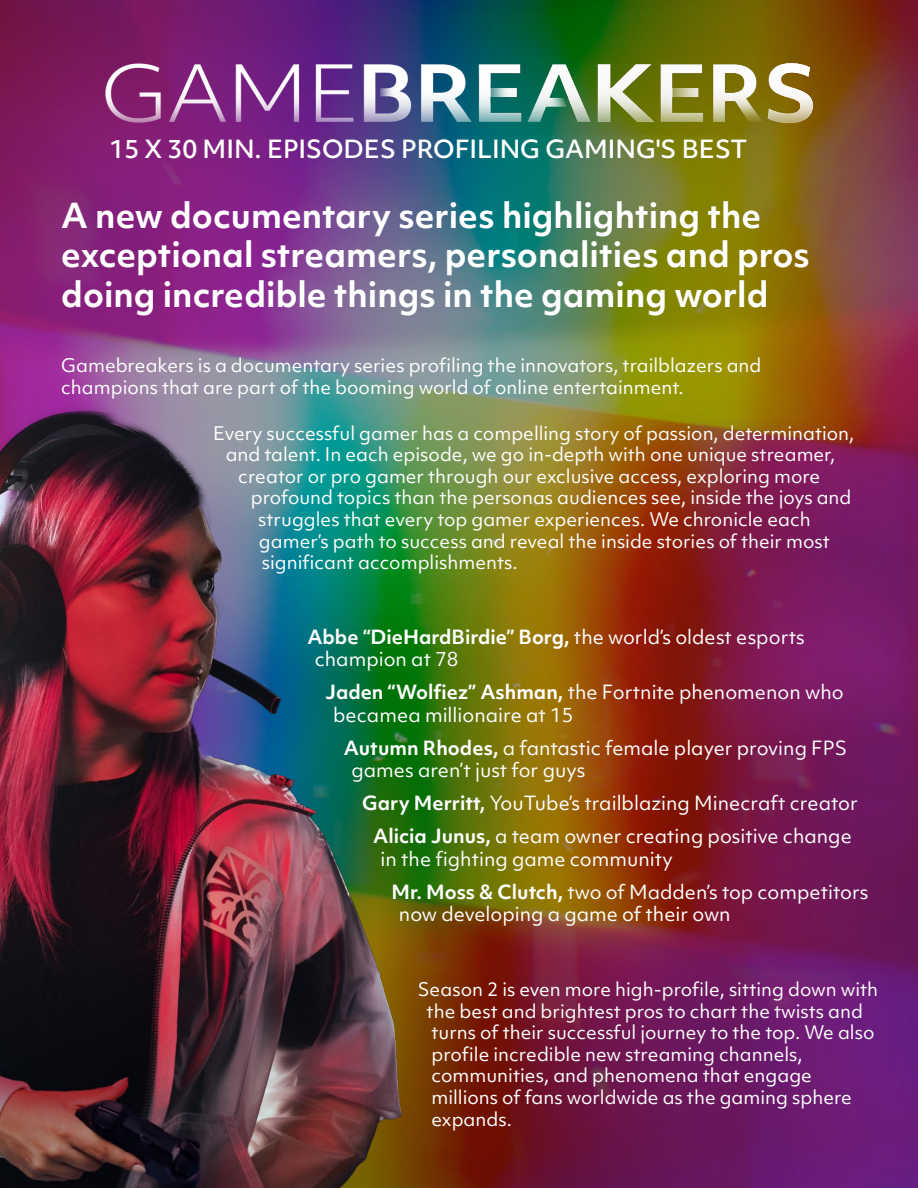
<style>
.page{position:relative;width:918px;height:1188px;background:#fff}
.page>*{position:absolute;margin:0;border:0;box-sizing:border-box;transform-origin:0 0}
.t1{font:700 33px/39.6px "Objektiv Mk 1";color:#fff}
.t2{font:500 24px "Objektiv Mk 1";color:#fff}
.t3{font:18.75px/22.5px "Objektiv Mk 1";color:#fff}
.t4{font:18px/21.6px "Objektiv Mk 1";color:#fff}
.s1{font-weight:700}
</style>
<div class="page">
<img style="left:0;top:0;width:918px;height:1188px">
<img style="left:56px;top:0;width:862px;height:135px">
<img style="left:0;top:387px;width:453px;height:801px">
<h2 class="t2" style="left:110px;top:133px;width:639px">15 X 30 MIN. EPISODES PROFILING GAMING'S BEST</h2>
<h1 class="t1" style="left:61px;top:195px;width:750px">A new documentary series highlighting the exceptional streamers, personalities and pros doing incredible things in the gaming world</h1>
<p class="t4" style="left:61px;top:355px;width:702px">Gamebreakers is a documentary series profiling the innovators, trailblazers and champions that are part of the booming world of online entertainment.</p>
<p class="t4" style="left:213px;top:422px;width:643px">Every successful gamer has a compelling story of passion, determination,</p>
<p class="t4" style="left:226px;top:443px;width:611px">and talent. In each episode, we go in-depth with one unique streamer,</p>
<p class="t4" style="left:238px;top:465px;width:583px">creator or pro gamer through our exclusive access, exploring more</p>
<p class="t4" style="left:251px;top:487px;width:602px">profound topics than the personas audiences see, inside the joys and</p>
<p class="t4" style="left:258px;top:508px;width:554px">struggles that every top gamer experiences. We chronicle each</p>
<p class="t4" style="left:259px;top:530px;width:572px">gamer’s path to success and reveal the inside stories of their most</p>
<p class="t4" style="left:262px;top:551px;width:257px">significant accomplishments.</p>
<p class="t3" style="left:315px;top:625px;width:491px;text-indent:-7px"><span class="s1">Abbe “DieHardBirdie” Borg,</span> the world’s oldest esports champion at 78</p>
<p class="t3" style="left:333px;top:681px;width:512px;text-indent:-7px"><span class="s1">Jaden “Wolfiez” Ashman,</span> the Fortnite phenomenon who becamea millionaire at 15</p>
<p class="t3" style="left:351px;top:736px;width:497px;text-indent:-7px"><span class="s1">Autumn Rhodes,</span> a fantastic female player proving FPS games aren’t just for guys</p>
<p class="t3" style="left:362px;top:786px;width:497px;line-height:33px;text-align:center"><span class="s1">Gary Merritt,</span> YouTube’s trailblazing Minecraft creator<br><span class="s1">Alicia Junus,</span> a team owner creating positive change</p>
<p class="t3" style="left:392px;top:842px;width:478px;line-height:33px;text-indent:-11px">in the fighting game community<br><span class="s1">Mr. Moss &amp; Clutch,</span> two of Madden’s top competitors</p>
<p class="t3" style="left:399px;top:903px;width:333px">now developing a game of their own</p>
<p class="t4" style="left:427px;top:978px;width:453px;text-indent:-9px">Season 2 is even more high-profile, sitting down with the best and brightest pros to chart the twists and turns of their successful journey to the top. We also profile incredible new streaming channels, communities, and phenomena that engage millions of fans worldwide as the gaming sphere expands.</p>
</div>
